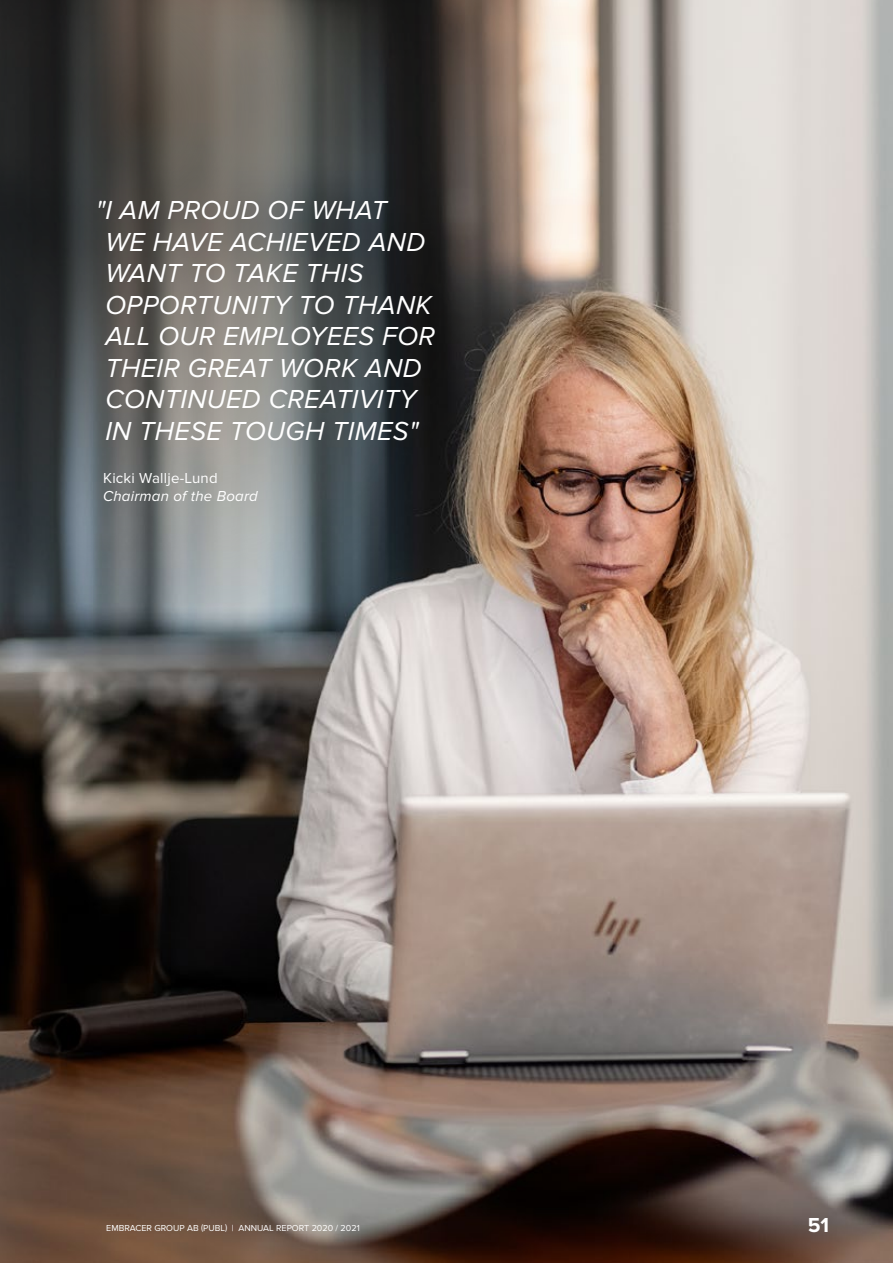
<style>
.page{position:relative;width:893px;height:1263px;background:#fff}
.page>*{position:absolute;margin:0;border:0;box-sizing:border-box;transform-origin:0 0}
.t1{font:italic 27px/31.5px "Proxima Nova";letter-spacing:.015em;color:#fff}
.t2{font:700 21px "Proxima Nova";color:#fff}
.t3{font:italic 15px "Proxima Nova";letter-spacing:.015em;color:#fff}
.t4{font:15px "Proxima Nova";letter-spacing:.015em;color:#fff}
.t5{font:9px "Proxima Nova";color:#fff}
</style>
<div class="page">
<img style="left:0;top:0;width:893px;height:1263px">
<img style="left:0;top:0;width:617px;height:617px">
<p class="t1" style="left:105px;top:195px;width:331px;text-indent:-10px">"I AM PROUD OF WHAT<br>WE HAVE ACHIEVED AND<br>WANT TO TAKE THIS<br>OPPORTUNITY TO THANK<br>ALL OUR EMPLOYEES FOR<br>THEIR GREAT WORK AND<br>CONTINUED CREATIVITY<br>IN THESE TOUGH TIMES"</p>
<p class="t4" style="left:103px;top:469px;width:116px">Kicki Wallje-Lund</p>
<p class="t3" style="left:103px;top:489px;width:156px">Chairman of the Board</p>
<p class="t5" style="left:106px;top:1222px;width:255px">EMBRACER GROUP AB (PUBL) | ANNUAL REPORT 2020 / 2021</p>
<p class="t2" style="left:808px;top:1213px;width:23px">51</p>
</div>
